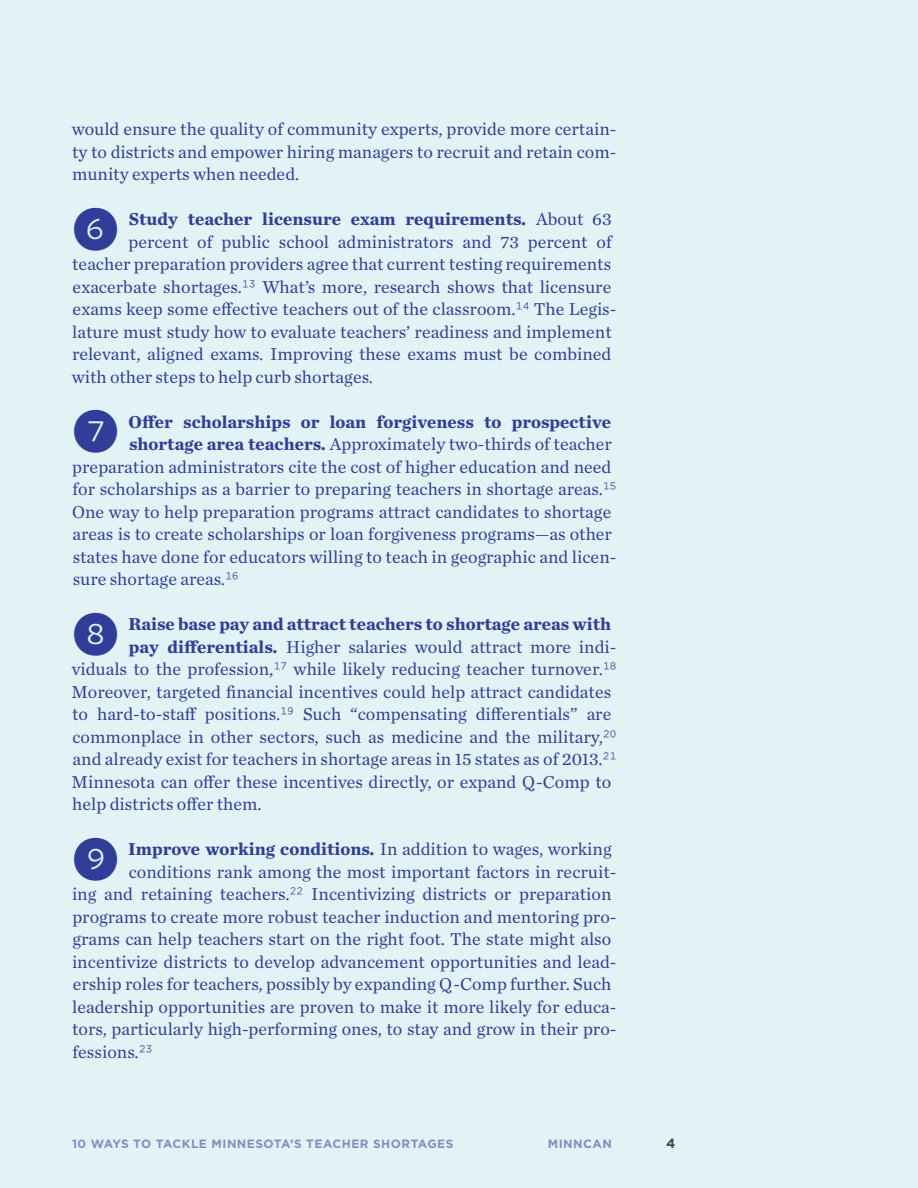
<style>
.page{position:relative;width:918px;height:1188px;background:#e3f3f5}
.page>*{position:absolute;margin:0;border:0;box-sizing:border-box;transform-origin:0 0}
.t1{font:45.6px "Whitney Index Black Round Lt 1";color:#313e99}
.t2{font:18px/22.5px "Chronicle Text G1";color:#313e99;text-align:justify}
.t3{font:700 18px "Chronicle Text G1";color:#313e99}
.t4{font:700 13.5px "Gotham";color:#394a58}
.t5{font:700 12px "Gotham";letter-spacing:.04em;color:#8b89c2}
.s1{font-weight:400}
.s2{font-family:"Gotham";font-weight:300}
.s3{font-weight:700}
</style>
<div class="page">
<p class="t2" style="left:72px;top:117px;width:546px">would ensure the quality of community experts, provide more certain&shy;ty to districts and empower hiring managers to recruit and retain com&shy;munity experts when needed.</p>
<h1 class="t1" style="left:73px;top:207px;width:47px">6</h1>
<p class="t3" style="left:129px;top:204px;width:484px">Study teacher licensure exam requirements. <span class="s1">About 63</span></p>
<p class="t2" style="left:129px;top:229px;width:485px">percent of public school administrators and 73 percent of</p>
<p class="t2" style="left:72px;top:252px;width:541px">teacher preparation providers agree that current testing requirements</p>
<p class="t2" style="left:73px;top:274px;width:540px">exacerbate shortages.<span class="s2">13</span> What’s more, research shows that licensure</p>
<p class="t2" style="left:73px;top:297px;width:545px">exams keep some effective teachers out of the classroom.<span class="s2">14</span> The Legis-</p>
<p class="t2" style="left:72px;top:319px;width:541px">lature must study how to evaluate teachers’ readiness and implement</p>
<p class="t2" style="left:72px;top:342px;width:541px">relevant, aligned exams. Improving these exams must be combined</p>
<p class="t2" style="left:72px;top:364px;width:303px">with other steps to help curb shortages.</p>
<h1 class="t1" style="left:73px;top:410px;width:47px">7</h1>
<p class="t3" style="left:129px;top:407px;width:484px">Offer scholarships or loan forgiveness to prospective</p>
<p class="t2" style="left:129px;top:432px;width:484px"><span class="s3">shortage area teachers.</span> Approximately two-thirds of teacher</p>
<p class="t2" style="left:72px;top:454px;width:541px">preparation administrators cite the cost of higher education and need</p>
<p class="t2" style="left:72px;top:477px;width:546px">for scholarships as a barrier to preparing teachers in shortage areas.<span class="s2">15</span></p>
<p class="t2" style="left:72px;top:499px;width:541px">One way to help preparation programs attract candidates to shortage</p>
<p class="t2" style="left:73px;top:522px;width:541px">areas is to create scholarships or loan forgiveness programs—as other</p>
<p class="t2" style="left:73px;top:544px;width:545px">states have done for educators willing to teach in geographic and licen-</p>
<p class="t2" style="left:73px;top:567px;width:168px">sure shortage areas.<span class="s2">16</span></p>
<h1 class="t1" style="left:73px;top:612px;width:47px">8</h1>
<p class="t3" style="left:129px;top:609px;width:484px">Raise base pay and attract teachers to shortage areas with</p>
<p class="t2" style="left:129px;top:634px;width:489px"><span class="s3">pay differentials.</span> Higher salaries would attract more indi-</p>
<p class="t2" style="left:72px;top:657px;width:547px">viduals to the profession,<span class="s2">17</span> while likely reducing teacher turnover.<span class="s2">18</span></p>
<p class="t2" style="left:72px;top:679px;width:541px">Moreover, targeted financial incentives could help attract candidates</p>
<p class="t2" style="left:72px;top:702px;width:541px">to hard-to-staff positions.<span class="s2">19</span> Such “compensating differentials” are</p>
<p class="t2" style="left:72px;top:724px;width:546px">commonplace in other sectors, such as medicine and the military,<span class="s2">20</span></p>
<p class="t2" style="left:73px;top:747px;width:546px">and already exist for teachers in shortage areas in 15 states as of 2013.<span class="s2">21</span></p>
<p class="t2" style="left:72px;top:769px;width:541px">Minnesota can offer these incentives directly, or expand Q-Comp to</p>
<p class="t2" style="left:72px;top:792px;width:191px">help districts offer them.</p>
<h1 class="t1" style="left:73px;top:837px;width:47px">9</h1>
<p class="t3" style="left:128px;top:834px;width:485px">Improve working conditions. <span class="s1">In addition to wages, working</span></p>
<p class="t2" style="left:129px;top:859px;width:489px">conditions rank among the most important factors in recruit-</p>
<p class="t2" style="left:72px;top:882px;width:541px">ing and retaining teachers.<span class="s2">22</span> Incentivizing districts or preparation</p>
<p class="t2" style="left:72px;top:904px;width:546px">programs to create more robust teacher induction and mentoring pro-</p>
<p class="t2" style="left:72px;top:927px;width:540px">grams can help teachers start on the right foot. The state might also</p>
<p class="t2" style="left:72px;top:949px;width:546px">incentivize districts to develop advancement opportunities and lead-</p>
<p class="t2" style="left:73px;top:972px;width:540px">ership roles for teachers, possibly by expanding Q-Comp further. Such</p>
<p class="t2" style="left:72px;top:994px;width:546px">leadership opportunities are proven to make it more likely for educa-</p>
<p class="t2" style="left:72px;top:1017px;width:546px">tors, particularly high-performing ones, to stay and grow in their pro-</p>
<p class="t2" style="left:72px;top:1039px;width:82px">fessions.<span class="s2">23</span></p>
<p class="t5" style="left:72px;top:1135px;width:383px">10 WAYS TO TACKLE MINNESOTA’S TEACHER SHORTAGES</p>
<p class="t5" style="left:548px;top:1135px;width:66px">MINNCAN</p>
<p class="t4" style="left:666px;top:1134px;width:11px">4</p>
</div>
